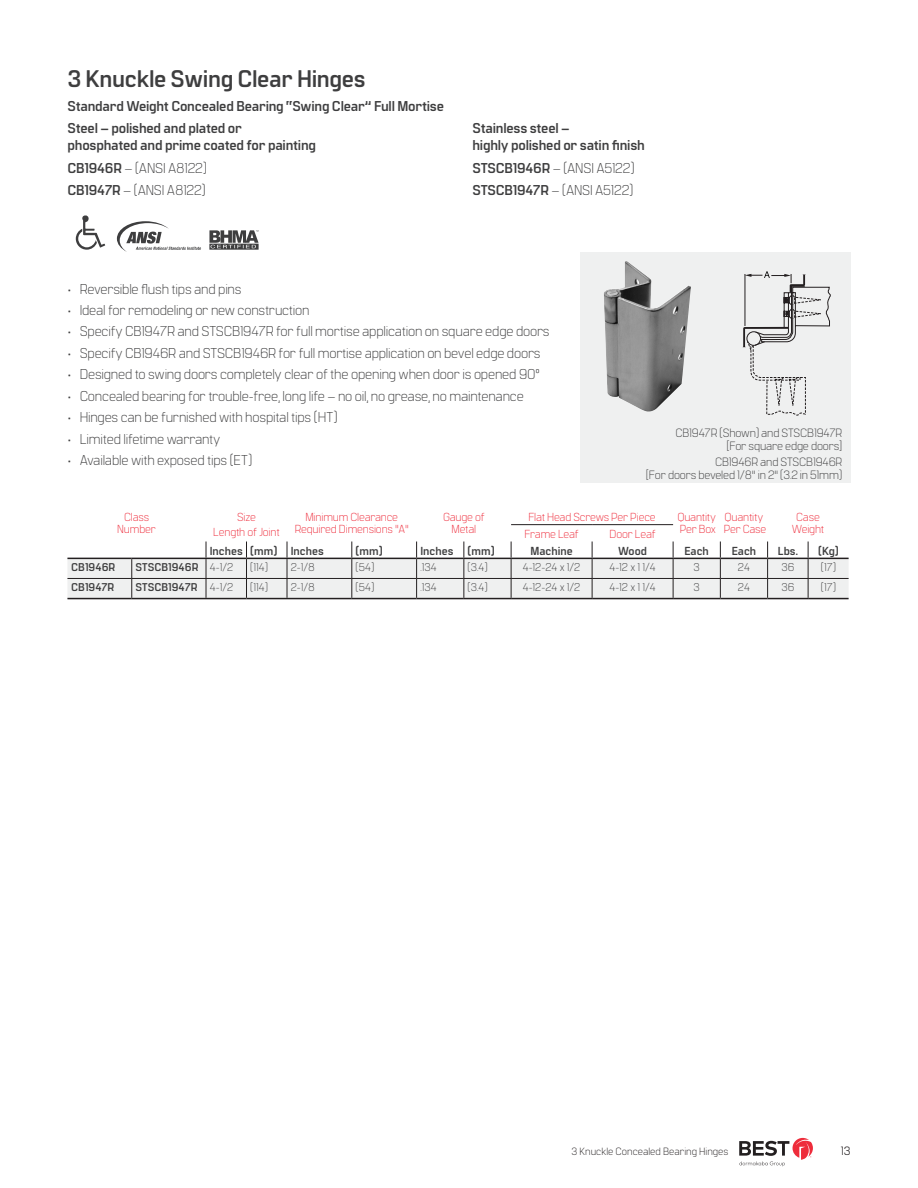
<style>
.page{position:relative;width:918px;height:1188px;background:#fff}
.page>*{position:absolute;margin:0;border:0;box-sizing:border-box;transform-origin:0 0}
._16_pt_bold_heading{font:700 24px "Manifold CF";letter-spacing:-.015em;color:#3e3e3f}
.Body{font:300 14.25px "Manifold CF";letter-spacing:-.015em;color:#3e3e3f}
.Body-2{font:700 14.25px/17.1px "Manifold CF";letter-spacing:-.015em;color:#3e3e3f}
.Photo_Caption{font:300 12px/12.8px "Manifold CF";letter-spacing:-.015em;color:#3e3e3f;text-align:right}
.t1{font:12px "Manifold CF";color:#231f20}
.Table_header_-_RED{font:300 11.7px/12px "Manifold CF";letter-spacing:-.015em;color:#ee2c3b;text-align:center}
.Table_Subheader_Blac{font:700 11.7px "Manifold CF";color:#3e3e3f}
.Table_small_body_cop{font:300 11.25px "Manifold CF";color:#3e3e3f}
.Table_small_body_cop-2{font:700 11.25px "Manifold CF";color:#3e3e3f}
.t2{font:300 10.5px "Manifold CF";color:#231f20}
.s1{font-weight:700}
</style>
<div class="page">
<svg style="left:739px;top:1138px;width:74px;height:28px"></svg>
<div style="left:580px;top:252px;width:270px;height:231px;background:#eff0f0"></div>
<svg style="left:76px;top:215px;width:29px;height:35px"></svg>
<svg style="left:209px;top:230px;width:50px;height:20px"></svg>
<svg style="left:117px;top:221px;width:84px;height:31px"></svg>
<svg style="left:67px;top:542px;width:782px;height:56px"></svg>
<hr style="left:67px;top:598px;width:65px;height:1px;background:#231f20">
<hr style="left:132px;top:598px;width:74px;height:1px;background:#231f20">
<hr style="left:206px;top:598px;width:41px;height:1px;background:#231f20">
<hr style="left:247px;top:598px;width:40px;height:1px;background:#231f20">
<hr style="left:287px;top:598px;width:65px;height:1px;background:#231f20">
<hr style="left:352px;top:598px;width:65px;height:1px;background:#231f20">
<hr style="left:417px;top:598px;width:47px;height:1px;background:#231f20">
<hr style="left:464px;top:598px;width:47px;height:1px;background:#231f20">
<hr style="left:511px;top:598px;width:81px;height:1px;background:#231f20">
<hr style="left:592px;top:598px;width:81px;height:1px;background:#231f20">
<hr style="left:673px;top:598px;width:47px;height:1px;background:#231f20">
<hr style="left:720px;top:598px;width:48px;height:1px;background:#231f20">
<hr style="left:768px;top:598px;width:40px;height:1px;background:#231f20">
<hr style="left:808px;top:598px;width:41px;height:1px;background:#231f20">
<hr style="left:67px;top:558px;width:65px;height:1px;background:#231f20">
<hr style="left:132px;top:558px;width:74px;height:1px;background:#231f20">
<hr style="left:206px;top:558px;width:41px;height:1px;background:#231f20">
<hr style="left:247px;top:558px;width:40px;height:1px;background:#231f20">
<hr style="left:287px;top:558px;width:65px;height:1px;background:#231f20">
<hr style="left:352px;top:558px;width:65px;height:1px;background:#231f20">
<hr style="left:417px;top:558px;width:47px;height:1px;background:#231f20">
<hr style="left:464px;top:558px;width:47px;height:1px;background:#231f20">
<hr style="left:511px;top:558px;width:81px;height:1px;background:#231f20">
<hr style="left:592px;top:558px;width:81px;height:1px;background:#231f20">
<hr style="left:673px;top:558px;width:47px;height:1px;background:#231f20">
<hr style="left:720px;top:558px;width:48px;height:1px;background:#231f20">
<hr style="left:768px;top:558px;width:40px;height:1px;background:#231f20">
<hr style="left:808px;top:558px;width:41px;height:1px;background:#231f20">
<hr style="left:511px;top:524px;width:81px;height:1px;background:#231f20">
<hr style="left:592px;top:524px;width:81px;height:1px;background:#231f20">
<img style="left:604px;top:261px;width:87px;height:150px">
<svg style="left:743px;top:271px;width:88px;height:144px"></svg>
<div style="left:747px;top:332px;width:14px;height:14px;border:1px solid #231f20;border-radius:50%"></div>
<p class="_16_pt_bold_heading" style="left:67px;top:64px;width:300px">3 Knuckle Swing Clear Hinges</p>
<p class="Body-2" style="left:67px;top:98px;width:378px">Standard Weight Concealed Bearing “Swing Clear” Full Mortise</p>
<p class="Body-2" style="left:67px;top:120px;width:250px">Steel – polished and plated or<br>phosphated and prime coated for painting</p>
<p class="Body" style="left:67px;top:159px;width:141px"><span class="s1">CB1946R</span> – (ANSI A8122)</p>
<p class="Body" style="left:67px;top:182px;width:140px"><span class="s1">CB1947R</span> – (ANSI A8122)</p>
<p class="Body-2" style="left:472px;top:120px;width:174px">Stainless steel –<br>highly polished or satin finish</p>
<p class="Body" style="left:472px;top:159px;width:164px"><span class="s1">STSCB1946R</span> – (ANSI A5122)</p>
<p class="Body" style="left:472px;top:182px;width:162px"><span class="s1">STSCB1947R</span> – (ANSI A5122)</p>
<p class="Body" style="left:67px;top:280px;width:176px">• Reversible flush tips and pins</p>
<p class="Body" style="left:67px;top:302px;width:244px">• Ideal for remodeling or new construction</p>
<p class="Body" style="left:67px;top:323px;width:484px">• Specify CB1947R and STSCB1947R for full mortise application on square edge doors</p>
<p class="Body" style="left:67px;top:345px;width:475px">• Specify CB1946R and STSCB1946R for full mortise application on bevel edge doors</p>
<p class="Body" style="left:67px;top:366px;width:474px">• Designed to swing doors completely clear of the opening when door is opened 90°</p>
<p class="Body" style="left:67px;top:387px;width:458px">• Concealed bearing for trouble-free, long life – no oil, no grease, no maintenance</p>
<p class="Body" style="left:67px;top:409px;width:272px">• Hinges can be furnished with hospital tips (HT)</p>
<p class="Body" style="left:67px;top:430px;width:155px">• Limited lifetime warranty</p>
<p class="Body" style="left:67px;top:452px;width:186px">• Available with exposed tips (ET)</p>
<p class="Photo_Caption" style="left:675px;top:427px;width:169px">CB1947R (Shown) and STSCB1947R [For square edge doors]</p>
<p class="Photo_Caption" style="left:646px;top:456px;width:198px">CB1946R and STSCB1946R<br>[For doors beveled 1/8" in 2" (3.2 in 51mm)</p>
<p class="Table_header_-_RED" style="left:117px;top:511px;width:40px">Class<br>Number</p>
<p class="Table_header_-_RED" style="left:237px;top:511px;width:20px">Size</p>
<p class="Table_header_-_RED" style="left:213px;top:526px;width:68px">Length of Joint</p>
<p class="Table_header_-_RED" style="left:295px;top:511px;width:116px">Minimum Clearance<br>Required Dimensions "A"</p>
<p class="Table_header_-_RED" style="left:443px;top:511px;width:43px">Gauge of<br>Metal</p>
<p class="Table_header_-_RED" style="left:528px;top:511px;width:129px">Flat Head Screws Per Piece</p>
<p class="Table_header_-_RED" style="left:677px;top:511px;width:40px;text-align:left">Quantity<br>Per Box</p>
<p class="Table_header_-_RED" style="left:724px;top:511px;width:44px;text-align:left">Quantity<br>Per Case</p>
<p class="Table_header_-_RED" style="left:792px;top:511px;width:34px">Case<br>Weight</p>
<p class="Table_header_-_RED" style="left:524px;top:528px;width:56px">Frame Leaf</p>
<p class="Table_header_-_RED" style="left:610px;top:528px;width:48px">Door Leaf</p>
<p class="Table_Subheader_Blac" style="left:210px;top:544px;width:35px">Inches</p>
<p class="Table_Subheader_Blac" style="left:250px;top:544px;width:29px">(mm)</p>
<p class="Table_Subheader_Blac" style="left:291px;top:544px;width:35px">Inches</p>
<p class="Table_Subheader_Blac" style="left:356px;top:544px;width:29px">(mm)</p>
<p class="Table_Subheader_Blac" style="left:420px;top:544px;width:35px">Inches</p>
<p class="Table_Subheader_Blac" style="left:468px;top:544px;width:29px">(mm)</p>
<p class="Table_Subheader_Blac" style="left:530px;top:544px;width:44px">Machine</p>
<p class="Table_Subheader_Blac" style="left:618px;top:544px;width:30px">Wood</p>
<p class="Table_Subheader_Blac" style="left:685px;top:544px;width:26px">Each</p>
<p class="Table_Subheader_Blac" style="left:732px;top:544px;width:26px">Each</p>
<p class="Table_Subheader_Blac" style="left:778px;top:544px;width:22px">Lbs.</p>
<p class="Table_Subheader_Blac" style="left:818px;top:544px;width:22px">(Kg)</p>
<p class="Table_small_body_cop-2" style="left:71px;top:561px;width:46px">CB1946R</p>
<p class="Table_small_body_cop-2" style="left:136px;top:561px;width:64px">STSCB1946R</p>
<p class="Table_small_body_cop" style="left:210px;top:561px;width:25px">4-1/2</p>
<p class="Table_small_body_cop" style="left:250px;top:561px;width:19px">(114)</p>
<p class="Table_small_body_cop" style="left:291px;top:561px;width:26px">2-1/8</p>
<p class="Table_small_body_cop" style="left:356px;top:561px;width:20px">(54)</p>
<p class="Table_small_body_cop" style="left:420px;top:561px;width:18px">.134</p>
<p class="Table_small_body_cop" style="left:468px;top:561px;width:22px">(3.4)</p>
<p class="Table_small_body_cop" style="left:523px;top:561px;width:59px">4-12-24 x 1/2</p>
<p class="Table_small_body_cop" style="left:609px;top:561px;width:48px">4-12 x 1 1/4</p>
<p class="Table_small_body_cop" style="left:694px;top:561px;width:8px">3</p>
<p class="Table_small_body_cop" style="left:738px;top:561px;width:14px">24</p>
<p class="Table_small_body_cop" style="left:781px;top:561px;width:14px">36</p>
<p class="Table_small_body_cop" style="left:821px;top:561px;width:17px">(17)</p>
<p class="Table_small_body_cop-2" style="left:71px;top:581px;width:45px">CB1947R</p>
<p class="Table_small_body_cop-2" style="left:136px;top:581px;width:64px">STSCB1947R</p>
<p class="Table_small_body_cop" style="left:210px;top:581px;width:25px">4-1/2</p>
<p class="Table_small_body_cop" style="left:250px;top:581px;width:19px">(114)</p>
<p class="Table_small_body_cop" style="left:291px;top:581px;width:26px">2-1/8</p>
<p class="Table_small_body_cop" style="left:356px;top:581px;width:20px">(54)</p>
<p class="Table_small_body_cop" style="left:420px;top:581px;width:18px">.134</p>
<p class="Table_small_body_cop" style="left:468px;top:581px;width:22px">(3.4)</p>
<p class="Table_small_body_cop" style="left:523px;top:581px;width:59px">4-12-24 x 1/2</p>
<p class="Table_small_body_cop" style="left:609px;top:581px;width:48px">4-12 x 1 1/4</p>
<p class="Table_small_body_cop" style="left:694px;top:581px;width:8px">3</p>
<p class="Table_small_body_cop" style="left:738px;top:581px;width:14px">24</p>
<p class="Table_small_body_cop" style="left:781px;top:581px;width:14px">36</p>
<p class="Table_small_body_cop" style="left:821px;top:581px;width:17px">(17)</p>
<p class="t2" style="left:572px;top:1145px;width:158px">3 Knuckle Concealed Bearing Hinges</p>
<p class="t1" style="left:841px;top:1144px;width:11px">13</p>
</div>
